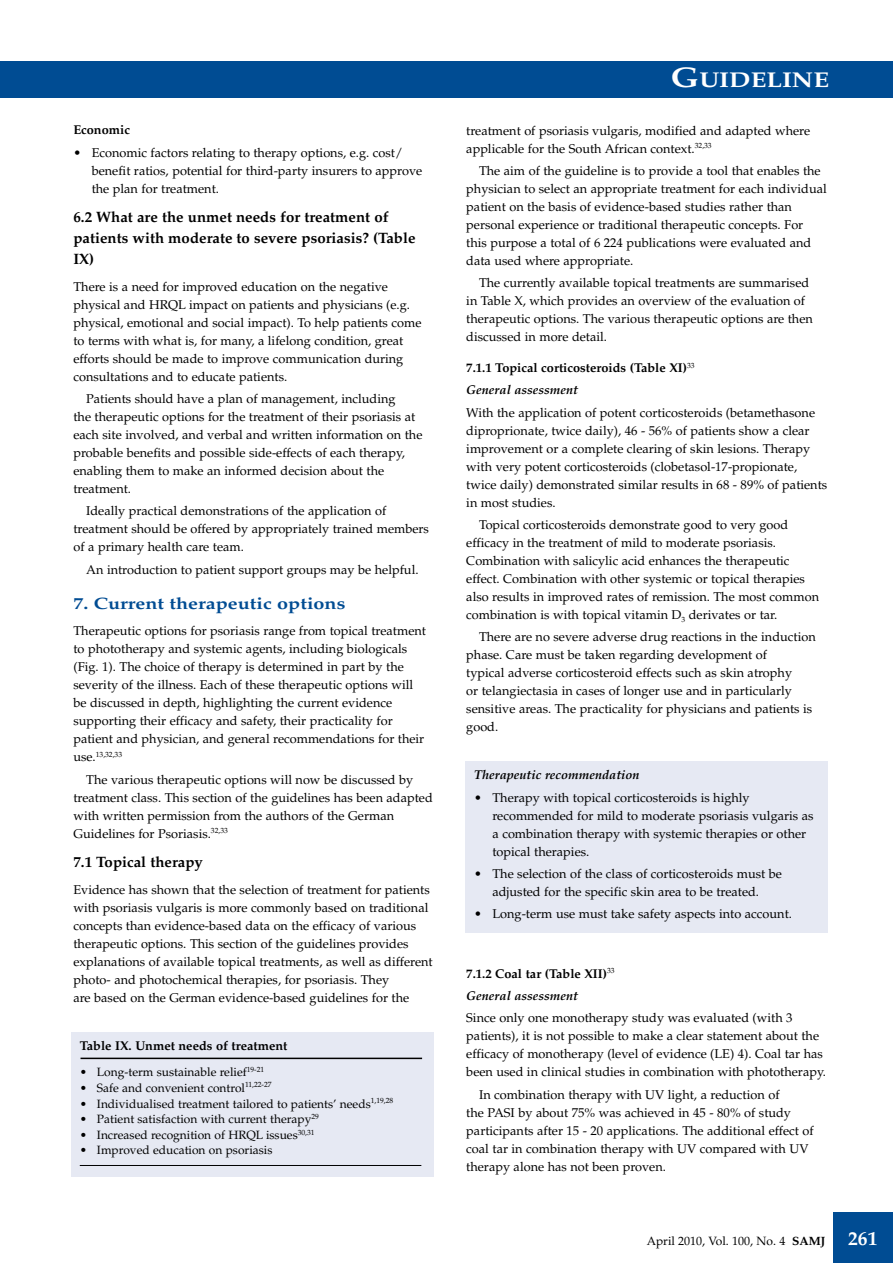
<style>
.page{position:relative;width:893px;height:1263px;background:#fff}
.page>*{position:absolute;margin:0;border:0;box-sizing:border-box;transform-origin:0 0}
.t1{font:700 21.3px "Palatino";color:#fff;scale:1.2 1}
.t2{font:700 16.5px "Palatino";color:#004c93;scale:1.2 1}
.t3{font:700 15px/21px "Palatino";color:#000}
.t4{font:12.75px/18px "Palatino";color:#000}
.t5{font:700 12.75px/22.2px "Palatino";color:#000}
.t6{font:italic 700 12.75px "Palatino";color:#000}
.t7{font:12px "Palatino";color:#000}
.t8{font:7.5px "Palatino";color:#000}
.s1{font-size:12.75px}
.s2{font-size:28.5px}
.s3{font-style:italic}
.s4{font-weight:700}
.s5{font-weight:700;font-size:19.5px;color:#fff}
</style>
<div class="page">
<div style="left:0;top:61px;width:893px;height:37px;background:#004c93"></div>
<div style="left:833px;top:1212px;width:60px;height:51px;background:#004c93"></div>
<div style="left:466px;top:761px;width:362px;height:172px;background:#e6e9f3"></div>
<div style="left:71px;top:1032px;width:363px;height:144px;background:#e6e9f3"></div>
<hr style="left:81px;top:1057px;width:341px;height:2px;background:#000">
<hr style="left:80px;top:1165px;width:341px;height:1px;background:#000">
<p class="t5" style="left:73px;top:119px;width:58px">Economic</p>
<p class="t4" style="left:92px;top:144px;width:332px;text-indent:-18px">• Economic factors relating to therapy options, e.g. cost/ benefit ratios, potential for third-party insurers to approve the plan for treatment.</p>
<p class="t3" style="left:73px;top:207px;width:344px">6.2 What are the unmet needs for treatment of patients with moderate to severe psoriasis? (Table<br>IX)</p>
<p class="t4" style="left:73px;top:278px;width:350px">There is a need for improved education on the negative physical and HRQL impact on patients and physicians (e.g. physical, emotional and social impact). To help patients come to terms with what is, for many, a lifelong condition, great efforts should be made to improve communication during consultations and to educate patients.</p>
<p class="t4" style="left:73px;top:390px;width:350px;text-indent:13px">Patients should have a plan of management, including<br>the therapeutic options for the treatment of their psoriasis at each site involved, and verbal and written information on the probable benefits and possible side-effects of each therapy, enabling them to make an informed decision about the treatment.</p>
<p class="t4" style="left:73px;top:502px;width:357px;text-indent:13px">Ideally practical demonstrations of the application of treatment should be offered by appropriately trained members of a primary health care team.</p>
<p class="t4" style="left:86px;top:560px;width:334px">An introduction to patient support groups may be helpful.</p>
<p class="t2" style="left:73px;top:593px;width:228px">7. Current therapeutic options</p>
<p class="t4" style="left:73px;top:622px;width:354px">Therapeutic options for psoriasis range from topical treatment to phototherapy and systemic agents, including biologicals (Fig. 1). The choice of therapy is determined in part by the severity of the illness. Each of these therapeutic options will be discussed in depth, highlighting the current evidence supporting their efficacy and safety, their practicality for patient and physician, and general recommendations for their</p>
<p class="t8" style="left:73px;top:750px;width:50px"><span class="s1">use.</span>13,32,33</p>
<p class="t4" style="left:73px;top:770px;width:361px;text-indent:13px">The various therapeutic options will now be discussed by treatment class. This section of the guidelines has been adapted with written permission from the authors of the German Guidelines for Psoriasis.<sup>32,33</sup></p>
<p class="t3" style="left:73px;top:851px;width:131px">7.1 Topical therapy</p>
<p class="t4" style="left:73px;top:880px;width:361px">Evidence has shown that the selection of treatment for patients with psoriasis vulgaris is more commonly based on traditional concepts than evidence-based data on the efficacy of various therapeutic options. This section of the guidelines provides explanations of available topical treatments, as well as different photo- and photochemical therapies, for psoriasis. They<br>are based on the German evidence-based guidelines for the</p>
<p class="t5" style="left:80px;top:1034px;width:209px">Table IX. Unmet needs of treatment</p>
<p class="t7" style="left:80px;top:1065px;width:186px">• Long-term sustainable relief<sup>19-21</sup></p>
<p class="t7" style="left:80px;top:1081px;width:193px">• Safe and convenient control<sup>11,22-27</sup></p>
<p class="t7" style="left:80px;top:1096px;width:315px">• Individualised treatment tailored to patients’ needs<sup>1,19,28</sup></p>
<p class="t7" style="left:80px;top:1112px;width:241px">• Patient satisfaction with current therapy<sup>29</sup></p>
<p class="t7" style="left:80px;top:1128px;width:236px">• Increased recognition of HRQL issues<sup>30,31</sup></p>
<p class="t7" style="left:80px;top:1143px;width:194px">• Improved education on psoriasis</p>
<h1 class="t1" style="left:671px;top:68px;width:133px"><span class="s2">G</span>UIDELINE</h1>
<p class="t4" style="left:466px;top:122px;width:345px">treatment of psoriasis vulgaris, modified and adapted where applicable for the South African context.<sup>32,33</sup></p>
<p class="t4" style="left:466px;top:162px;width:362px;text-indent:13px">The aim of the guideline is to provide a tool that enables the physician to select an appropriate treatment for each individual patient on the basis of evidence-based studies rather than personal experience or traditional therapeutic concepts. For this purpose a total of 6 224 publications were evaluated and data used where appropriate.</p>
<p class="t4" style="left:466px;top:274px;width:348px;text-indent:13px">The currently available topical treatments are summarised in Table X, which provides an overview of the evaluation of therapeutic options. The various therapeutic options are then discussed in more detail.</p>
<p class="t5" style="left:466px;top:357px;width:230px">7.1.1 Topical corticosteroids (Table XI)<sup>33<br></sup><span class="s3">General assessment</span></p>
<p class="t4" style="left:466px;top:403px;width:362px">With the application of potent corticosteroids (betamethasone diproprionate, twice daily), 46 - 56% of patients show a clear improvement or a complete clearing of skin lesions. Therapy with very potent corticosteroids (clobetasol-17-propionate, twice daily) demonstrated similar results in 68 - 89% of patients in most studies.</p>
<p class="t4" style="left:466px;top:516px;width:354px;text-indent:13px">Topical corticosteroids demonstrate good to very good efficacy in the treatment of mild to moderate psoriasis.<br>Combination with salicylic acid enhances the therapeutic effect. Combination with other systemic or topical therapies also results in improved rates of remission. The most common combination is with topical vitamin D<sub>3</sub> derivates or tar.</p>
<p class="t4" style="left:466px;top:628px;width:351px;text-indent:13px">There are no severe adverse drug reactions in the induction phase. Care must be taken regarding development of<br>typical adverse corticosteroid effects such as skin atrophy<br>or telangiectasia in cases of longer use and in particularly sensitive areas. The practicality for physicians and patients is good.</p>
<p class="t6" style="left:474px;top:768px;width:167px">Therapeutic recommendation</p>
<p class="t4" style="left:492px;top:789px;width:323px;text-indent:-18px">• Therapy with topical corticosteroids is highly recommended for mild to moderate psoriasis vulgaris as a combination therapy with systemic therapies or other topical therapies.</p>
<p class="t4" style="left:474px;top:865px;width:309px;text-align:center">• The selection of the class of corticosteroids must be adjusted for the specific skin area to be treated.</p>
<p class="t4" style="left:474px;top:905px;width:319px">• Long-term use must take safety aspects into account.</p>
<p class="t5" style="left:466px;top:963px;width:150px">7.1.2 Coal tar (Table XII)<sup>33<br></sup><span class="s3">General assessment</span></p>
<p class="t4" style="left:466px;top:1009px;width:361px">Since only one monotherapy study was evaluated (with 3 patients), it is not possible to make a clear statement about the efficacy of monotherapy (level of evidence (LE) 4). Coal tar has been used in clinical studies in combination with phototherapy.</p>
<p class="t4" style="left:466px;top:1085px;width:349px;text-indent:13px">In combination therapy with UV light, a reduction of<br>the PASI by about 75% was achieved in 45 - 80% of study participants after 15 - 20 applications. The additional effect of coal tar in combination therapy with UV compared with UV therapy alone has not been proven.</p>
<p class="t7" style="left:647px;top:1234px;width:232px">April 2010, Vol. 100, No. 4 <span class="s4">SAMJ</span> <span class="s5">261</span></p>
</div>
